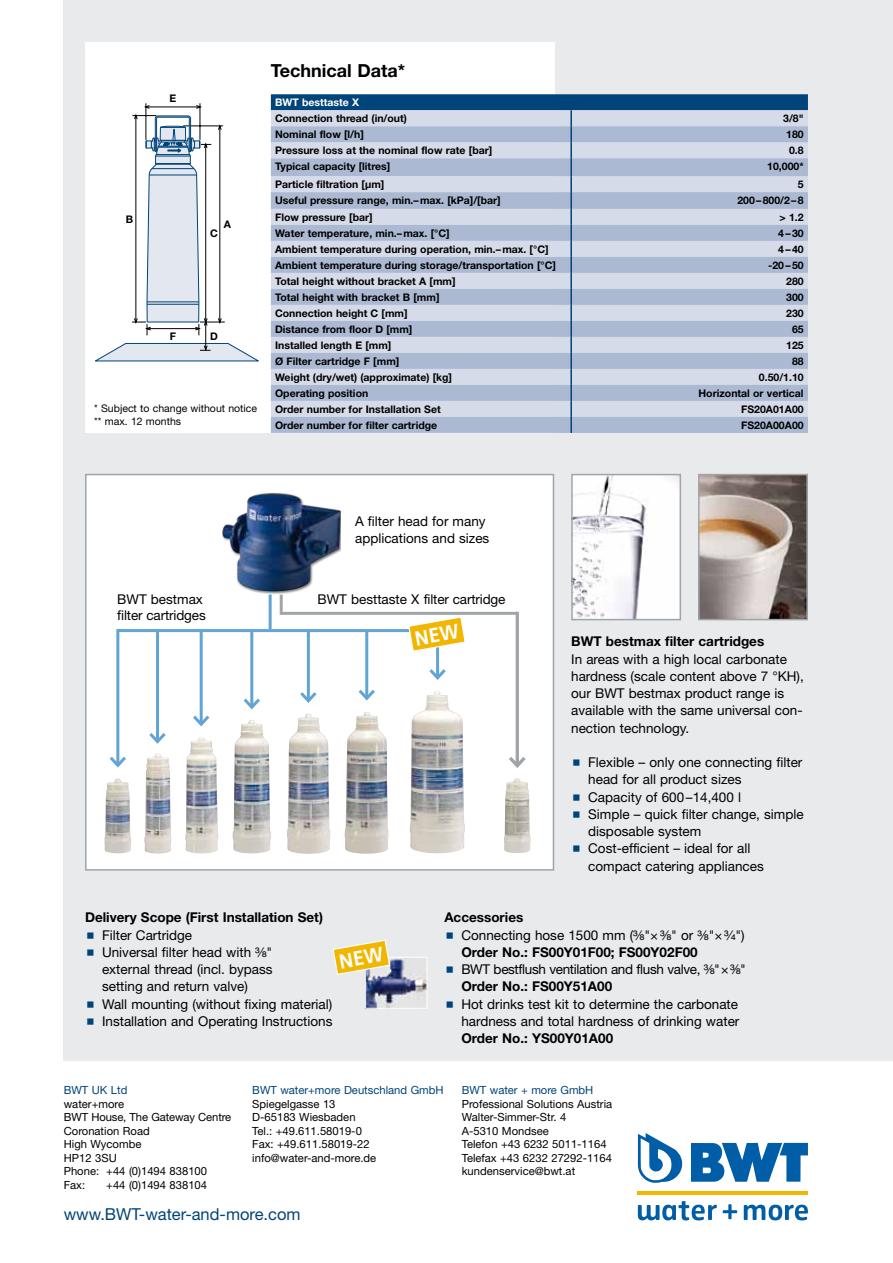
<style>
.page{position:relative;width:893px;height:1263px;background:#fff}
.page>*{position:absolute;margin:0;border:0;box-sizing:border-box;transform-origin:0 0}
.t1{font:700 18px "Helvetica Neue LT Pro";color:#000}
.t2{font:16.5px "Helvetica Neue LT Pro";color:#00447a}
.t3{font:13.5px/17.2px "Helvetica Neue LT Pro";color:#000}
.t4{font:13.5px/17.2px "Helvetica Neue LT Pro";letter-spacing:-.025em;color:#000}
.t5{font:700 13.5px "Helvetica Neue LT Pro";color:#000}
.t6{font:11.25px/13.5px "Helvetica Neue LT Pro";color:#000}
.t7{font:11.25px "Helvetica Neue LT Pro";color:#00447a}
.t8{font:700 10.5px "Helvetica Neue LT Pro";color:#000}
.t9{font:10.5px/12.6px "Helvetica Neue LT Pro";color:#000}
.t10{font:700 10.5px "Helvetica Neue LT Pro";color:#fff}
.s1{font-family:"Helvetica LT Fraction"}
.s2{font-weight:700}
</style>
<div class="page">
<div style="left:64px;top:0;width:829px;height:1060px;background:#e8eaeb"></div>
<div style="left:85px;top:43px;width:469px;height:390px;background:#fff"></div>
<svg style="left:94px;top:42px;width:165px;height:432px"></svg>
<div style="left:85px;top:474px;width:469px;height:397px;background:#fff;border:2px solid #a0a5a9"></div>
<hr style="left:117px;top:629px;width:321px;height:3px;background:#62a4d3">
<div style="left:222px;top:492px;width:119px;height:103px;background:#000;opacity:.5"></div>
<img style="left:222px;top:493px;width:119px;height:98px">
<hr style="left:280px;top:612px;width:238px;height:3px;background:#a0a5a9">
<hr style="left:269px;top:595px;width:3px;height:34px;background:#62a4d3">
<hr style="left:280px;top:595px;width:3px;height:17px;background:#a0a5a9">
<img style="left:367px;top:959px;width:58px;height:48px">
<div style="left:365px;top:957px;width:62px;height:52px;border:1px solid #fff"></div>
<img style="left:574px;top:477px;width:104px;height:140px">
<div style="left:571px;top:474px;width:110px;height:146px;border:2px solid #a0a5a9"></div>
<img style="left:701px;top:477px;width:104px;height:140px">
<div style="left:698px;top:474px;width:110px;height:146px;border:2px solid #a0a5a9"></div>
<svg style="left:271px;top:94px;width:537px;height:339px;background:#b6c3d7"></svg>
<img style="left:287px;top:714px;width:43px;height:140px">
<img style="left:233px;top:720px;width:38px;height:134px">
<img style="left:185px;top:737px;width:33px;height:116px">
<img style="left:144px;top:754px;width:27px;height:100px">
<img style="left:504px;top:778px;width:27px;height:75px">
<img style="left:345px;top:712px;width:44px;height:142px">
<img style="left:410px;top:691px;width:55px;height:162px">
<img style="left:104px;top:779px;width:27px;height:74px">
<hr style="left:200px;top:631px;width:3px;height:93px;background:#62a4d3">
<svg style="left:193px;top:712px;width:17px;height:15px"></svg>
<hr style="left:156px;top:631px;width:3px;height:110px;background:#62a4d3">
<svg style="left:149px;top:733px;width:17px;height:11px"></svg>
<hr style="left:516px;top:612px;width:3px;height:154px;background:#a0a5a9">
<svg style="left:509px;top:754px;width:17px;height:14px"></svg>
<hr style="left:116px;top:629px;width:3px;height:136px;background:#62a4d3">
<svg style="left:109px;top:753px;width:17px;height:15px"></svg>
<hr style="left:365px;top:631px;width:3px;height:67px;background:#62a4d3">
<svg style="left:358px;top:686px;width:17px;height:15px"></svg>
<hr style="left:436px;top:629px;width:3px;height:49px;background:#62a4d3">
<svg style="left:429px;top:666px;width:17px;height:14px"></svg>
<hr style="left:307px;top:631px;width:3px;height:70px;background:#62a4d3">
<svg style="left:300px;top:689px;width:17px;height:14px"></svg>
<hr style="left:250px;top:631px;width:3px;height:76px;background:#62a4d3">
<svg style="left:243px;top:695px;width:17px;height:15px"></svg>
<svg style="left:691px;top:1143px;width:117px;height:39px"></svg>
<svg style="left:638px;top:1133px;width:45px;height:50px"></svg>
<hr style="left:638px;top:1191px;width:170px;height:4px;background:#f0b600">
<svg style="left:723px;top:1204px;width:14px;height:15px"></svg>
<svg style="left:638px;top:1201px;width:79px;height:19px"></svg>
<svg style="left:744px;top:1204px;width:64px;height:16px"></svg>
<svg style="left:333px;top:940px;width:58px;height:36px"></svg>
<svg style="left:408px;top:617px;width:57px;height:35px"></svg>
<p class="t8" style="left:170px;top:91px;width:8px">E</p>
<p class="t8" style="left:126px;top:212px;width:9px">B</p>
<p class="t8" style="left:224px;top:217px;width:9px">A</p>
<p class="t8" style="left:210px;top:226px;width:9px">C</p>
<p class="t8" style="left:170px;top:329px;width:8px">F</p>
<p class="t8" style="left:210px;top:329px;width:9px">D</p>
<p class="t9" style="left:94px;top:402px;width:164px">* Subject to change without notice ** max. 12 months</p>
<h1 class="t1" style="left:271px;top:59px;width:136px">Technical Data*</h1>
<p class="t10" style="left:275px;top:96px;width:86px">BWT besttaste X</p>
<p class="t8" style="left:275px;top:112px;width:133px">Connection thread (in/out)</p>
<p class="t8" style="left:783px;top:112px;width:22px">3/8"</p>
<p class="t8" style="left:275px;top:128px;width:90px">Nominal flow [l/h]</p>
<p class="t8" style="left:786px;top:128px;width:19px">180</p>
<p class="t8" style="left:275px;top:144px;width:219px">Pressure loss at the nominal flow rate [bar]</p>
<p class="t8" style="left:789px;top:144px;width:16px">0.8</p>
<p class="t8" style="left:275px;top:160px;width:117px">Typical capacity [litres]</p>
<p class="t8" style="left:767px;top:160px;width:38px">10,000*</p>
<p class="t8" style="left:275px;top:178px;width:111px">Particle filtration [µm]</p>
<p class="t8" style="left:798px;top:178px;width:7px">5</p>
<p class="t8" style="left:275px;top:194px;width:227px">Useful pressure range, min.–max. [kPa]/[bar]</p>
<p class="t8" style="left:737px;top:194px;width:68px">200–800/2–8</p>
<p class="t8" style="left:275px;top:210px;width:99px">Flow pressure [bar]</p>
<p class="t8" style="left:780px;top:210px;width:26px">&gt; 1.2</p>
<p class="t8" style="left:275px;top:226px;width:176px">Water temperature, min.–max. [°C]</p>
<p class="t8" style="left:778px;top:226px;width:27px">4–30</p>
<p class="t8" style="left:275px;top:242px;width:275px">Ambient temperature during operation, min.–max. [°C]</p>
<p class="t8" style="left:778px;top:242px;width:27px">4–40</p>
<p class="t8" style="left:275px;top:258px;width:282px">Ambient temperature during storage/transportation [°C]</p>
<p class="t8" style="left:768px;top:258px;width:37px">-20–50</p>
<p class="t8" style="left:275px;top:274px;width:182px">Total height without bracket A [mm]</p>
<p class="t8" style="left:786px;top:274px;width:19px">280</p>
<p class="t8" style="left:275px;top:290px;width:166px">Total height with bracket B [mm]</p>
<p class="t8" style="left:786px;top:290px;width:19px">300</p>
<p class="t8" style="left:275px;top:306px;width:134px">Connection height C [mm]</p>
<p class="t8" style="left:786px;top:306px;width:19px">230</p>
<p class="t8" style="left:275px;top:322px;width:139px">Distance from floor D [mm]</p>
<p class="t8" style="left:792px;top:322px;width:13px">65</p>
<p class="t8" style="left:275px;top:338px;width:118px">Installed length E [mm]</p>
<p class="t8" style="left:786px;top:338px;width:19px">125</p>
<p class="t8" style="left:275px;top:354px;width:126px">Ø Filter cartridge F [mm]</p>
<p class="t8" style="left:792px;top:354px;width:13px">88</p>
<p class="t8" style="left:275px;top:370px;width:178px">Weight (dry/wet) (approximate) [kg]</p>
<p class="t8" style="left:759px;top:370px;width:46px">0.50/1.10</p>
<p class="t8" style="left:275px;top:386px;width:95px">Operating position</p>
<p class="t8" style="left:698px;top:386px;width:107px">Horizontal or vertical</p>
<p class="t8" style="left:275px;top:402px;width:167px">Order number for Installation Set</p>
<p class="t8" style="left:741px;top:402px;width:64px">FS20A01A00</p>
<p class="t8" style="left:275px;top:418px;width:164px">Order number for filter cartridge</p>
<p class="t8" style="left:741px;top:418px;width:64px">FS20A00A00</p>
<p class="t3" style="left:355px;top:512px;width:136px">A filter head for many applications and sizes</p>
<p class="t3" style="left:117px;top:591px;width:90px;line-height:16.2px">BWT bestmax filter cartridges</p>
<p class="t3" style="left:317px;top:590px;width:189px">BWT besttaste X filter cartridge</p>
<p class="t5" style="left:571px;top:633px;width:195px">BWT bestmax filter cartridges</p>
<p class="t3" style="left:571px;top:650px;width:234px">In areas with a high local carbonate hardness (scale content above 7 °KH), our BWT bestmax product range is available with the same universal con&shy;nection technology.</p>
<p class="t3" style="left:588px;top:753px;width:217px">Flexible – only one connecting filter head for all product sizes<br>Capacity of 600–14,400 l<br>Simple – quick filter change, simple disposable system<br>Cost-efficient – ideal for all compact catering appliances</p>
<p class="t5" style="left:85px;top:909px;width:239px">Delivery Scope (First Installation Set)</p>
<p class="t3" style="left:102px;top:926px;width:232px">Filter Cartridge<br>Universal filter head with <span class="s1">C\,</span>"<br>external thread (incl. bypass<br>setting and return valve)<br>Wall mounting (without fixing material)<br>Installation and Operating Instructions</p>
<p class="t4" style="left:461px;top:909px;width:286px;text-indent:-17px"><span class="s2">Accessories<br></span>Connecting hose 1500 mm (<span class="s1">C\,</span>"×<span class="s1">C\,</span>" or <span class="s1">C\,</span>"×<span class="s1">C\v</span>")<br><span class="s2">Order No.: FS00Y01F00; FS00Y02F00<br></span>BWT bestflush ventilation and flush valve, <span class="s1">C\,</span>"×<span class="s1">C\,</span>" <span class="s2">Order No.: FS00Y51A00</span></p>
<p class="t3" style="left:461px;top:995px;width:280px">Hot drinks test kit to determine the carbonate hardness and total hardness of drinking water</p>
<p class="t5" style="left:461px;top:1030px;width:153px">Order No.: YS00Y01A00</p>
<p class="t7" style="left:64px;top:1083px;width:65px">BWT UK Ltd</p>
<p class="t6" style="left:64px;top:1097px;width:169px">water+more<br>BWT House, The Gateway Centre<br>Coronation Road<br>High Wycombe<br>HP12 3SU<br>Phone: +44 (0)1494 838100<br>Fax:</p>
<p class="t6" style="left:106px;top:1178px;width:102px">+44 (0)1494 838104</p>
<p class="t7" style="left:252px;top:1083px;width:193px">BWT water+more Deutschland GmbH</p>
<p class="t6" style="left:252px;top:1097px;width:126px">Spiegelgasse 13<br>D-65183 Wiesbaden<br>Tel.: +49.611.58019-0<br>Fax: +49.611.58019-22 info@water-and-more.de</p>
<h2 class="t2" style="left:64px;top:1204px;width:238px">www.BWT-water-and-more.com</h2>
<p class="t7" style="left:462px;top:1083px;width:133px">BWT water + more GmbH</p>
<p class="t6" style="left:462px;top:1097px;width:152px">Professional Solutions Austria<br>Walter-Simmer-Str. 4<br>A-5310 Mondsee<br>Telefon +43 6232 5011-1164<br>Telefax +43 6232 27292-1164 kundenservice@bwt.at</p>
</div>
